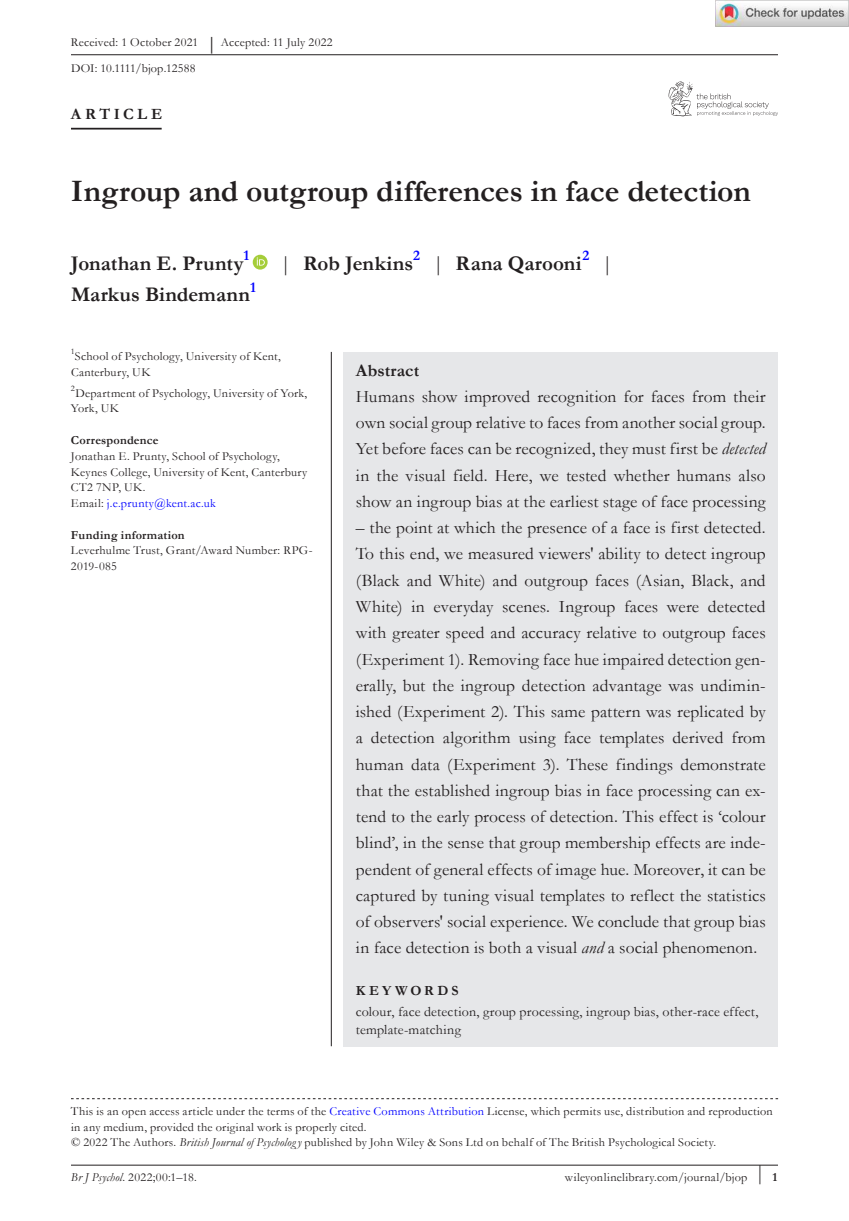
<style>
.page{position:relative;width:849px;height:1221px;background:#fff}
.page>*{position:absolute;margin:0;border:0;box-sizing:border-box;transform-origin:0 0}
.t1{font:700 31.5px "Garamond";color:#231f20}
.t2{font:700 21px "Garamond";color:#231f20}
.t3{font:21px "Garamond";color:#231f20}
.t4{font:17.5px/26.2px "Garamond";letter-spacing:.005em;color:#231f20;text-align:justify}
.t5{font:700 17.5px "Garamond";letter-spacing:.01em;color:#231f20}
.t6{font:700 15.75px "Garamond";letter-spacing:.22em;color:#231f20}
.t7{font:700 14.7px "Garamond";color:#00f}
.t8{font:14px/17.5px "Garamond";letter-spacing:.015em;color:#231f20}
.t9{font:700 14px "Garamond";letter-spacing:.23em;color:#231f20}
.t10{font:12.25px/15.8px "Garamond";letter-spacing:.02em;color:#231f20}
.t11{font:700 12.25px "Garamond";letter-spacing:.02em;color:#231f20}
.s1{font-size:18.38px}
.s2{font-weight:400}
.s3{color:#00f}
.s4{font-style:italic}
.s5{font-weight:700}
</style>
<div class="page">
<hr style="left:71px;top:1164px;width:706px;height:1px;background:#231f20">
<svg style="left:668px;top:82px;width:109px;height:34px"></svg>
<hr style="left:71px;top:128px;width:91px;height:1px;background:#231f20">
<svg style="left:253px;top:255px;width:14px;height:14px"></svg>
<svg style="left:257px;top:257px;width:8px;height:8px"></svg>
<hr style="left:71px;top:54px;width:706px;height:1px;background:#231f20">
<svg style="left:71px;top:1098px;width:706px;height:1px"></svg>
<div style="left:343px;top:352px;width:434px;height:694px;background:#e6e7e9"></div>
<hr style="left:331px;top:352px;width:1px;height:694px;background:#231f20">
<img style="left:715px;top:0;width:133px;height:26px">
<p class="t10" style="left:71px;top:31px;width:263px;line-height:25.2px">Received: 1 October 2021 <span class="s1">|</span> Accepted: 11 July 2022<br>DOI: 10.1111/bjop.12588</p>
<p class="t6" style="left:71px;top:109px;width:93px">ARTICLE</p>
<h1 class="t1" style="left:71px;top:180px;width:681px">Ingroup and outgroup differences in face detection</h1>
<p class="t7" style="left:243px;top:250px;width:7px">1</p>
<p class="t2" style="left:71px;top:256px;width:174px">Jonathan E. Prunty</p>
<p class="t7" style="left:250px;top:282px;width:7px">1</p>
<p class="t2" style="left:71px;top:287px;width:180px">Markus Bindemann</p>
<p class="t7" style="left:413px;top:250px;width:8px">2</p>
<p class="t2" style="left:280px;top:256px;width:134px"><span class="s2">|</span> Rob Jenkins</p>
<p class="t7" style="left:582px;top:250px;width:8px">2</p>
<p class="t2" style="left:433px;top:256px;width:150px"><span class="s2">|</span> Rana Qarooni</p>
<p class="t3" style="left:602px;top:255px;width:12px">|</p>
<p class="t10" style="left:71px;top:349px;width:211px"><sup>1</sup>School of Psychology, University of Kent,<br>Canterbury, UK</p>
<p class="t10" style="left:71px;top:386px;width:238px"><sup>2</sup>Department of Psychology, University of York,<br>York, UK</p>
<p class="t11" style="left:71px;top:436px;width:89px">Correspondence</p>
<p class="t10" style="left:71px;top:449px;width:238px">Jonathan E. Prunty, School of Psychology, Keynes College, University of Kent, Canterbury CT2 7NP, UK.<br>Email: <span class="s3">j.e.prunty@kent.ac.uk</span></p>
<p class="t11" style="left:71px;top:530px;width:115px">Funding information</p>
<p class="t10" style="left:71px;top:543px;width:243px">Leverhulme Trust, Grant/Award Number: RPG-<br>2019- 085</p>
<p class="t5" style="left:356px;top:364px;width:65px">Abstract</p>
<p class="t4" style="left:356px;top:385px;width:411px">Humans show improved recognition for faces from their own social group relative to faces from another social group.<br>Yet before faces can be recognized, they must first be <span class="s4">detected </span>in the visual field. Here, we tested whether humans also show an ingroup bias at the earliest stage of face processing</p>
<p class="t4" style="left:356px;top:516px;width:411px">– the point at which the presence of a face is first detected.<br>To this end, we measured viewers' ability to detect ingroup (Black and White) and outgroup faces (Asian, Black, and White) in everyday scenes. Ingroup faces were detected with greater speed and accuracy relative to outgroup faces (Experiment 1). Removing face hue impaired detection gen&shy;erally, but the ingroup detection advantage was undimin&shy;ished (Experiment 2). This same pattern was replicated by a detection algorithm using face templates derived from human data (Experiment 3). These findings demonstrate that the established ingroup bias in face processing can ex&shy;tend to the early process of detection. This effect is ‘colour blind’, in the sense that group membership effects are inde&shy;pendent of general effects of image hue. Moreover, it can be captured by tuning visual templates to reflect the statistics of observers' social experience. We conclude that group bias in face detection is both a visual <span class="s4">and</span> a social phenomenon.</p>
<p class="t9" style="left:356px;top:986px;width:104px">KEYWORDS</p>
<p class="t8" style="left:356px;top:1004px;width:404px">colour, face detection, group processing, ingroup bias, other- race effect, template- matching</p>
<p class="t10" style="left:71px;top:1104px;width:703px">This is an open access article under the terms of the <span class="s3">Creative Commons Attribution</span> License, which permits use, distribution and reproduction in any medium, provided the original work is properly cited.<br>© 2022 The Authors. <span class="s4">British Journal of Psycholog y</span> published by John Wiley &amp; Sons Ltd on behalf of The British Psychological Society.</p>
<p class="t10" style="left:71px;top:1170px;width:127px"><span class="s4">Br J Psychol</span>. 2022;00:1–18.</p>
<p class="t10" style="left:564px;top:1170px;width:214px">wileyonlinelibrary.com/journal/bjop <sup>|</sup> <span class="s5">1</span></p>
</div>
